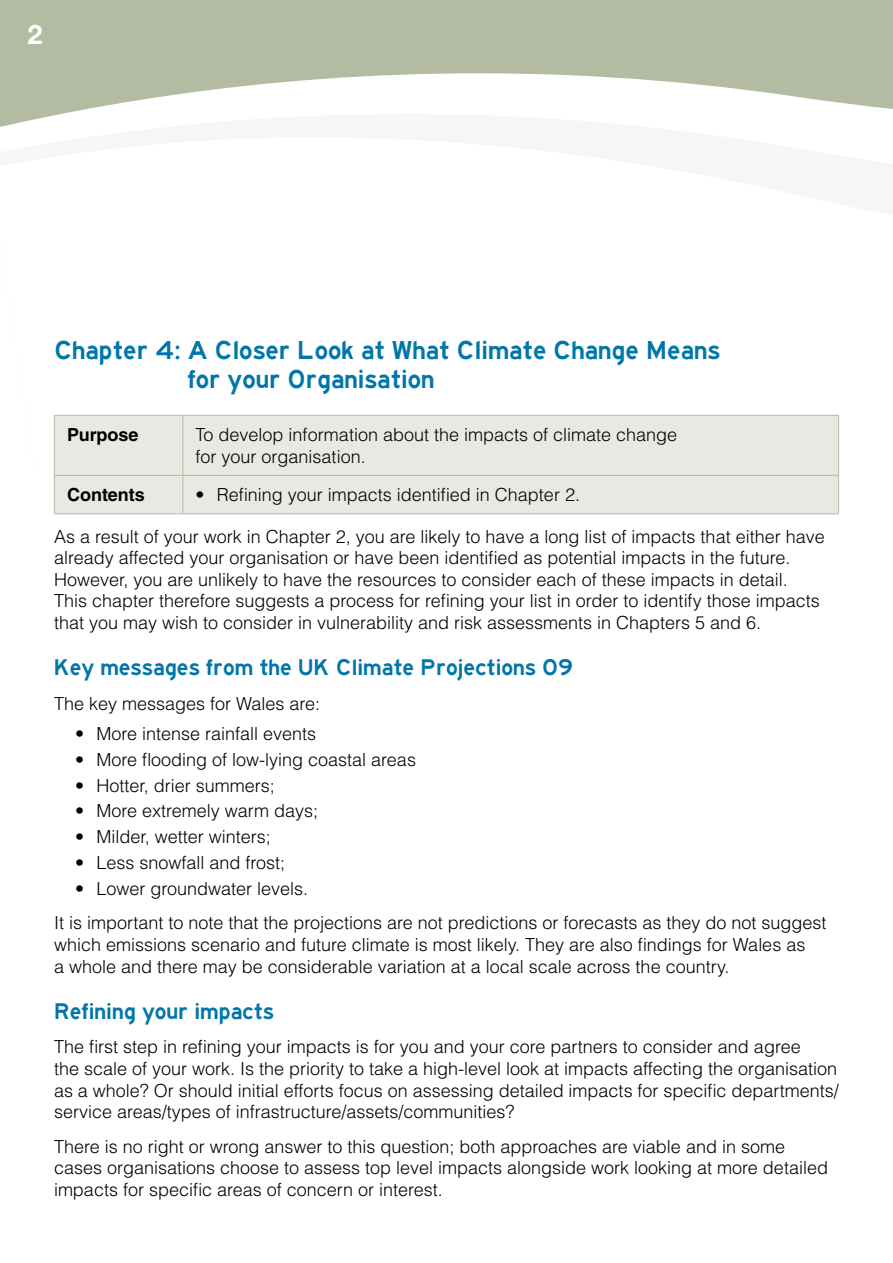
<style>
.page{position:relative;width:893px;height:1263px;background:#fff}
.page>*{position:absolute;margin:0;border:0;box-sizing:border-box;transform-origin:0 0}
.t1{font:700 27px "Helvetica Neue LT Std";color:#fff}
.Main_header{font:24px/28.8px "traffic 04";color:#0076aa}
.Sub_Header{font:21px "traffic 04";color:#0076aa}
.Main_body{font:300 18px/21.6px "Helvetica LT Std";color:#000}
.Main_body-2{font:700 18px "Helvetica LT Std";color:#000}
</style>
<div class="page">
<svg style="left:0;top:0;width:893px;height:485px"></svg>
<div style="left:55px;top:416px;width:783px;height:97px;background:#e7eae2"></div>
<hr style="left:54px;top:415px;width:129px;height:1px;background:#b3bca2">
<hr style="left:54px;top:416px;width:1px;height:59px;background:#b3bca2">
<hr style="left:183px;top:415px;width:656px;height:1px;background:#b3bca2">
<hr style="left:182px;top:416px;width:1px;height:59px;background:#b3bca2">
<hr style="left:838px;top:416px;width:1px;height:59px;background:#b3bca2">
<hr style="left:54px;top:475px;width:129px;height:1px;background:#b3bca2">
<hr style="left:54px;top:476px;width:1px;height:37px;background:#b3bca2">
<hr style="left:183px;top:475px;width:656px;height:1px;background:#b3bca2">
<hr style="left:182px;top:476px;width:1px;height:37px;background:#b3bca2">
<hr style="left:838px;top:476px;width:1px;height:37px;background:#b3bca2">
<hr style="left:54px;top:513px;width:129px;height:1px;background:#b3bca2">
<hr style="left:183px;top:513px;width:656px;height:1px;background:#b3bca2">
<p class="t1" style="left:28px;top:17px;width:17px">2</p>
<p class="Main_header" style="left:188px;top:336px;width:534px;text-indent:-134px">Chapter 4: A Closer Look at What Climate Change Means for your Organisation</p>
<p class="Main_body-2" style="left:67px;top:424px;width:73px">Purpose</p>
<p class="Main_body" style="left:196px;top:424px;width:483px">To develop information about the impacts of climate change for your organisation.</p>
<p class="Main_body-2" style="left:67px;top:484px;width:79px">Contents</p>
<p class="Main_body" style="left:196px;top:484px;width:386px">• Refining your impacts identified in Chapter 2.</p>
<p class="Main_body" style="left:54px;top:525px;width:772px">As a result of your work in Chapter 2, you are likely to have a long list of impacts that either have already affected your organisation or have been identified as potential impacts in the future.<br>However, you are unlikely to have the resources to consider each of these impacts in detail.<br>This chapter therefore suggests a process for refining your list in order to identify those impacts that you may wish to consider in vulnerability and risk assessments in Chapters 5 and 6.</p>
<p class="Sub_Header" style="left:54px;top:655px;width:521px">Key messages from the UK Climate Projections 09</p>
<p class="Main_body" style="left:54px;top:692px;width:268px">The key messages for Wales are:</p>
<p class="Main_body" style="left:75px;top:722px;width:243px">• More intense rainfall events</p>
<p class="Main_body" style="left:75px;top:748px;width:342px">• More flooding of low-lying coastal areas</p>
<p class="Main_body" style="left:75px;top:774px;width:201px">• Hotter, drier summers;</p>
<p class="Main_body" style="left:75px;top:800px;width:244px">• More extremely warm days;</p>
<p class="Main_body" style="left:75px;top:826px;width:197px">• Milder, wetter winters;</p>
<p class="Main_body" style="left:75px;top:852px;width:212px">• Less snowfall and frost;</p>
<p class="Main_body" style="left:75px;top:878px;width:234px">• Lower groundwater levels.</p>
<p class="Main_body" style="left:54px;top:912px;width:774px">It is important to note that the projections are not predictions or forecasts as they do not suggest which emissions scenario and future climate is most likely. They are also findings for Wales as<br>a whole and there may be considerable variation at a local scale across the country.</p>
<p class="Sub_Header" style="left:54px;top:998px;width:222px">Refining your impacts</p>
<p class="Main_body" style="left:54px;top:1036px;width:786px">The first step in refining your impacts is for you and your core partners to consider and agree<br>the scale of your work. Is the priority to take a high-level look at impacts affecting the organisation as a whole? Or should initial efforts focus on assessing detailed impacts for specific departments/ service areas/types of infrastructure/assets/communities?</p>
<p class="Main_body" style="left:54px;top:1135px;width:775px">There is no right or wrong answer to this question; both approaches are viable and in some cases organisations choose to assess top level impacts alongside work looking at more detailed impacts for specific areas of concern or interest.</p>
</div>
